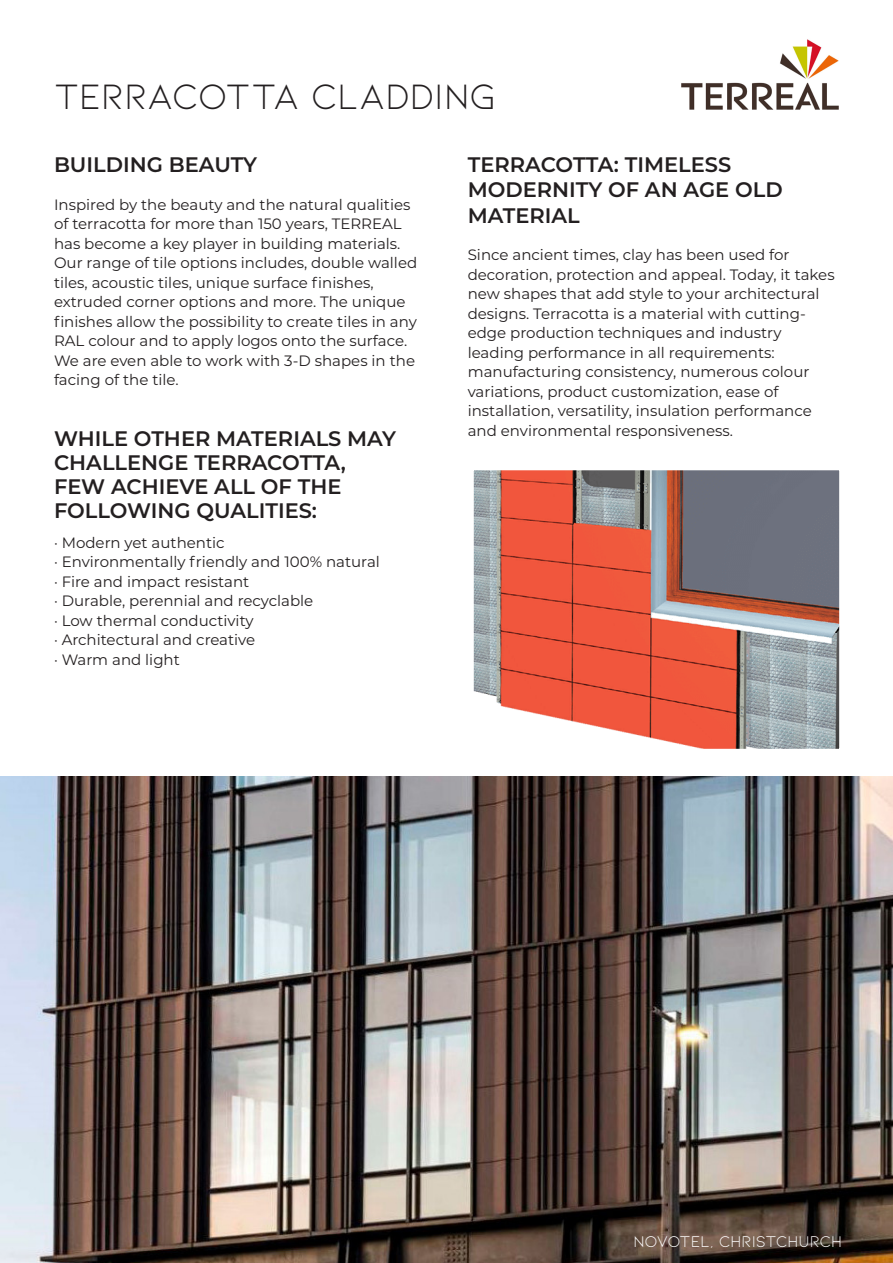
<style>
.page{position:relative;width:893px;height:1263px;background:#fff}
.page>*{position:absolute;margin:0;border:0;box-sizing:border-box;transform-origin:0 0}
.t1{font:37.5px "Kiona";color:#231f20}
.t2{font:600 21px/24px "Montserrat";color:#231f20}
.t3{font:16.5px "Kiona";color:#fff}
.t4{font:15px/19.5px "Montserrat";color:#231f20}
</style>
<div class="page">
<img style="left:681px;top:39px;width:158px;height:71px">
<img style="left:0;top:776px;width:893px;height:487px">
<img style="left:475px;top:471px;width:363px;height:277px">
<div style="left:471px;top:467px;width:371px;height:285px;border:3px solid #fff"></div>
<p class="t1" style="left:54px;top:76px;width:444px">TERRACOTTA CLADDING</p>
<p class="t2" style="left:54px;top:152px;width:204px">BUILDING BEAUTY</p>
<p class="t4" style="left:54px;top:194px;width:365px">Inspired by the beauty and the natural qualities of terracotta for more than 150 years, TERREAL has become a key player in building materials.<br>Our range of tile options includes, double walled tiles, acoustic tiles, unique surface finishes, extruded corner options and more. The unique finishes allow the possibility to create tiles in any RAL colour and to apply logos onto the surface.<br>We are even able to work with 3-D shapes in the facing of the tile.</p>
<p class="t2" style="left:54px;top:425px;width:344px">WHILE OTHER MATERIALS MAY<br>CHALLENGE TERRACOTTA,<br>FEW ACHIEVE ALL OF THE<br>FOLLOWING QUALITIES:</p>
<p class="t4" style="left:54px;top:532px;width:172px">· Modern yet authentic</p>
<p class="t4" style="left:54px;top:552px;width:327px">· Environmentally friendly and 100% natural</p>
<p class="t4" style="left:54px;top:571px;width:197px">· Fire and impact resistant</p>
<p class="t4" style="left:54px;top:591px;width:261px">· Durable, perennial and recyclable</p>
<p class="t4" style="left:54px;top:610px;width:201px">· Low thermal conductivity</p>
<p class="t4" style="left:54px;top:630px;width:203px">· Architectural and creative</p>
<p class="t4" style="left:54px;top:649px;width:127px">· Warm and light</p>
<p class="t2" style="left:468px;top:151px;width:316px;line-height:25.2px">TERRACOTTA: TIMELESS<br>MODERNITY OF AN AGE OLD<br>MATERIAL</p>
<p class="t4" style="left:468px;top:244px;width:368px">Since ancient times, clay has been used for decoration, protection and appeal. Today, it takes new shapes that add style to your architectural designs. Terracotta is a material with cutting&shy;edge production techniques and industry leading performance in all requirements: manufacturing consistency, numerous colour variations, product customization, ease of installation, versatility, insulation performance and environmental responsiveness.</p>
<p class="t3" style="left:634px;top:1232px;width:210px">NOVOTEL, CHRISTCHURCH</p>
</div>
